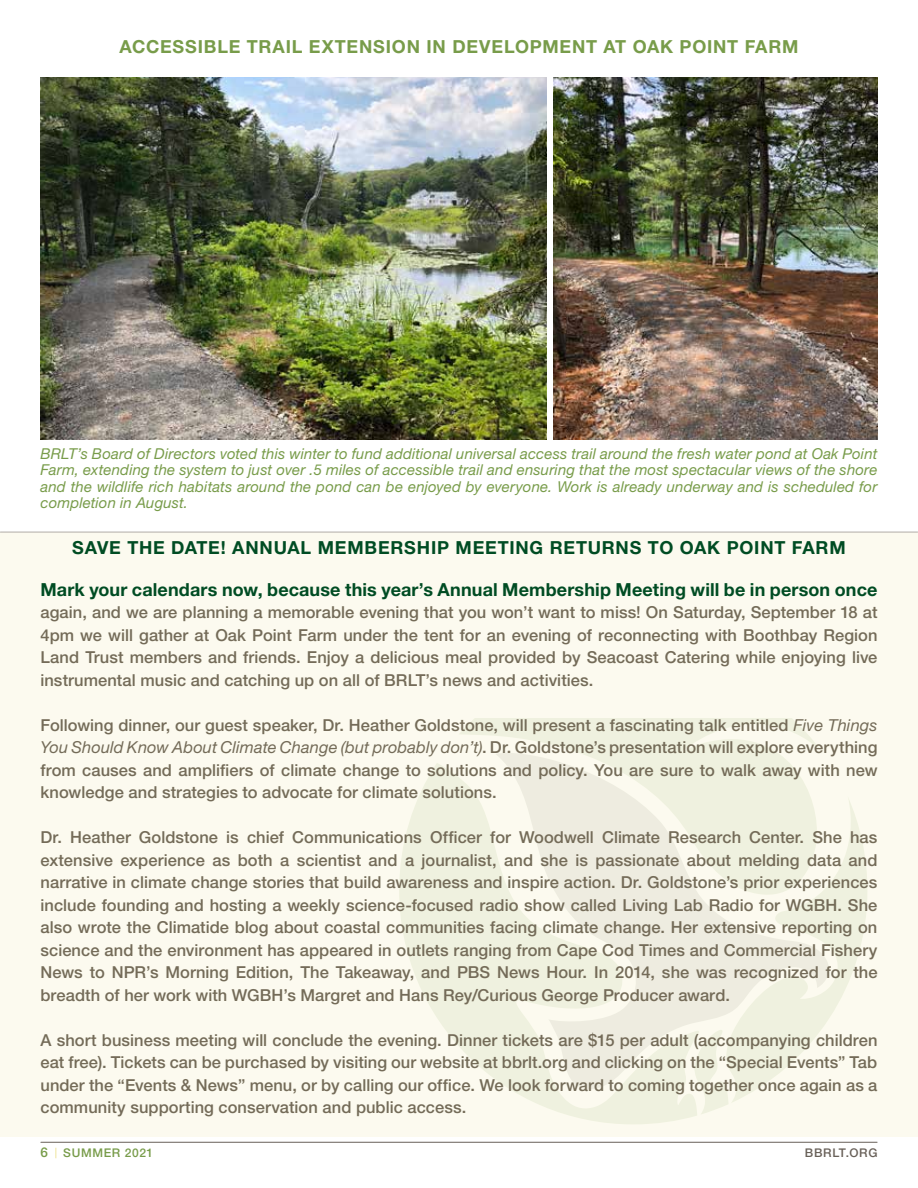
<style>
.page{position:relative;width:918px;height:1188px;background:#fff}
.page>*{position:absolute;margin:0;border:0;box-sizing:border-box;transform-origin:0 0}
.t1{font:700 18px "Helvetica Neue LT Std";letter-spacing:.01em;color:#004c23}
.t2{font:700 18px "Helvetica Neue LT Std";letter-spacing:.045em;color:#004c23}
.t3{font:700 18px "Helvetica Neue LT Std";letter-spacing:.045em;color:#789c4a}
.t4{font:500 16.5px/22.5px "Helvetica Neue LT Std";letter-spacing:.005em;color:#686058;text-align:justify}
.t5{font:italic 15px/16.5px "Helvetica Neue LT Std";letter-spacing:.01em;color:#789c4a;text-align:justify}
.t6{font:500 12px "Helvetica Neue LT Std";letter-spacing:.055em;color:#789c4a}
.t7{font:500 12px "Helvetica Neue LT Std";letter-spacing:.055em;color:#686058}
.s1{font-weight:400;font-style:italic}
.s2{font-size:13.5px}
.s3{font-weight:300;font-size:10.5px;color:#e5d660}
</style>
<div class="page">
<hr style="left:41px;top:1142px;width:836px;height:1px;background:#686058">
<div style="left:0;top:532px;width:918px;height:605px;background:linear-gradient(to right,#fcfaef,#f6f5e8)"></div>
<hr style="left:0;top:532px;width:918px;height:1px;background:#b0aca7">
<img style="left:40px;top:77px;width:506px;height:362px">
<img style="left:554px;top:77px;width:324px;height:362px">
<p class="t3" style="left:119px;top:36px;width:681px">ACCESSIBLE TRAIL EXTENSION IN DEVELOPMENT AT OAK POINT FARM</p>
<p class="t5" style="left:40px;top:445px;width:838px">BRLT’s Board of Directors voted this winter to fund additional universal access trail around the fresh water pond at Oak Point Farm, extending the system to just over .5 miles of accessible trail and ensuring that the most spectacular views of the shore and the wildlife rich habitats around the pond can be enjoyed by everyone. Work is already underway and is scheduled for completion in August.</p>
<p class="t2" style="left:72px;top:536px;width:775px">SAVE THE DATE! ANNUAL MEMBERSHIP MEETING RETURNS TO OAK POINT FARM</p>
<p class="t1" style="left:41px;top:578px;width:839px">Mark your calendars now, because this year’s Annual Membership Meeting will be in person once</p>
<p class="t4" style="left:40px;top:601px;width:839px">again, and we are planning a memorable evening that you won’t want to miss! On Saturday, September 18 at 4pm we will gather at Oak Point Farm under the tent for an evening of reconnecting with Boothbay Region Land Trust members and friends. Enjoy a delicious meal provided by Seacoast Catering while enjoying live instrumental music and catching up on all of BRLT’s news and activities.</p>
<p class="t4" style="left:40px;top:713px;width:839px">Following dinner, our guest speaker, Dr. Heather Goldstone, will present a fascinating talk entitled <span class="s1">Five Things You Should Know About Climate Change (but probably don’t)</span>. Dr. Goldstone’s presentation will explore everything from causes and amplifiers of climate change to solutions and policy. You are sure to walk away with new knowledge and strategies to advocate for climate solutions.</p>
<p class="t4" style="left:40px;top:826px;width:839px">Dr. Heather Goldstone is chief Communications Officer for Woodwell Climate Research Center. She has extensive experience as both a scientist and a journalist, and she is passionate about melding data and narrative in climate change stories that build awareness and inspire action. Dr. Goldstone’s prior experiences include founding and hosting a weekly science-focused radio show called Living Lab Radio for WGBH. She also wrote the Climatide blog about coastal communities facing climate change. Her extensive reporting on science and the environment has appeared in outlets ranging from Cape Cod Times and Commercial Fishery News to NPR’s Morning Edition, The Takeaway, and PBS News Hour. In 2014, she was recognized for the breadth of her work with WGBH’s Margret and Hans Rey/Curious George Producer award.</p>
<p class="t4" style="left:40px;top:1028px;width:839px">A short business meeting will conclude the evening. Dinner tickets are $15 per adult (accompanying children eat free). Tickets can be purchased by visiting our website at bbrlt.org and clicking on the “Special Events” Tab under the “Events &amp; News” menu, or by calling our office. We look forward to coming together once again as a community supporting conservation and public access.</p>
<p class="t6" style="left:40px;top:1146px;width:114px"><span class="s2">6</span> <span class="s3">|</span> SUMMER 2021</p>
<p class="t7" style="left:805px;top:1146px;width:74px">BBRLT.ORG</p>
</div>
